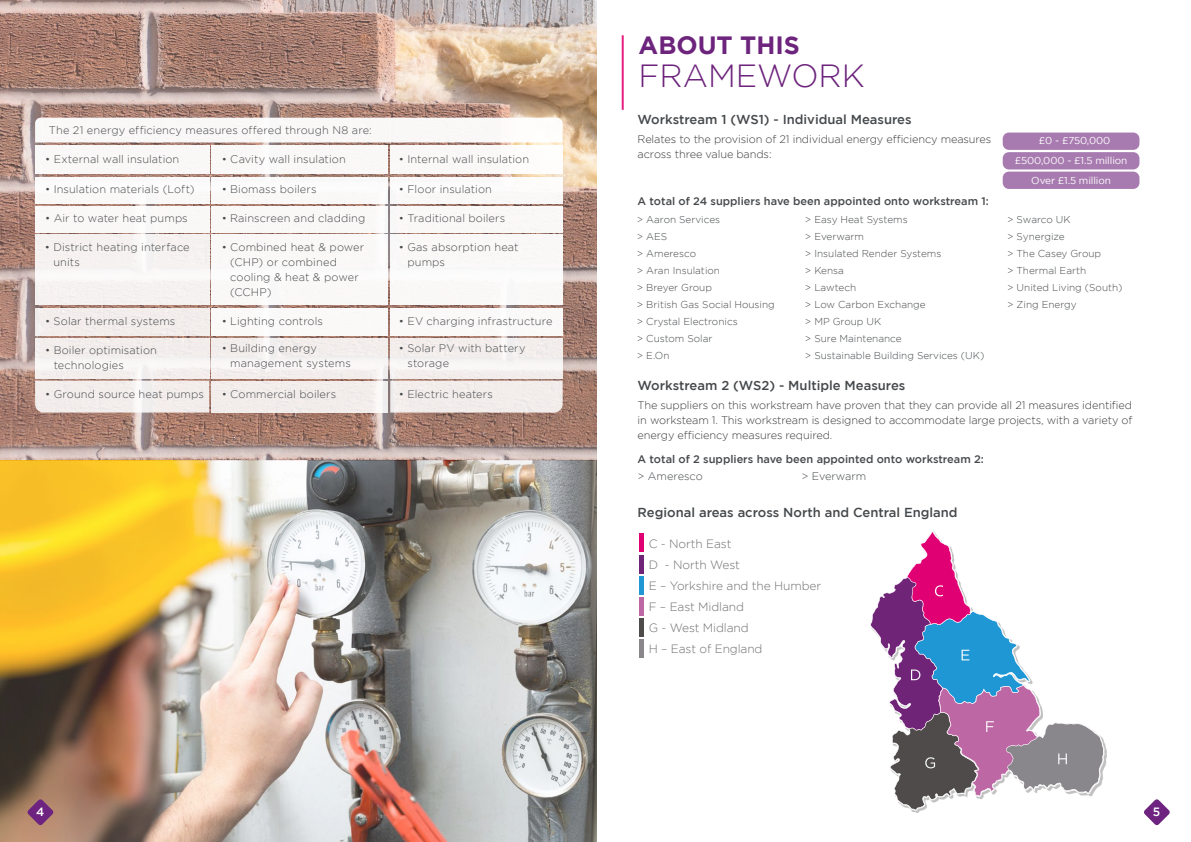
<style>
.page{position:relative;width:1191px;height:842px;background:#fff}
.page>*{position:absolute;margin:0;border:0;box-sizing:border-box;transform-origin:0 0}
.t1{font:300 32px "Gotham";color:#6d247c}
.t2{font:700 25px "Gotham";color:#6d247c}
.t3{font:500 13px "Gotham";color:#46494c}
.t4{font:300 12px/21px "Gotham";letter-spacing:-.01em;color:#71706f}
.t5{font:500 12px "Gotham";color:#fff}
.t6{font:300 11px/15px "Gotham";letter-spacing:.01em;color:#46494c}
.t7{font:300 11px/15px "Gotham";letter-spacing:-.01em;color:#3d3c3b}
.t8{font:500 11px "Gotham";color:#46494c}
.t9{font:300 10px/17px "Gotham";color:#46494c}
.t10{font:10px/20px "Gotham";letter-spacing:-.01em;color:#fff;text-align:center}
</style>
<div class="page">
<hr style="left:621px;top:35px;width:2px;height:75px;background:#e61e80">
<img style="left:0;top:0;width:596px;height:461px">
<div style="left:1002px;top:152px;width:137px;height:17px;background:#a87bb0;border-radius:6px"></div>
<div style="left:1002px;top:133px;width:137px;height:17px;background:#a87bb0;border-radius:6px"></div>
<div style="left:1002px;top:172px;width:137px;height:17px;background:#a87bb0;border-radius:6px"></div>
<div style="left:35px;top:206px;width:174px;height:26px;background:#faf8f7"></div>
<div style="left:35px;top:308px;width:174px;height:28px;background:#f3edeb"></div>
<svg style="left:35px;top:381px;width:174px;height:32px;background:#f1ebe9"></svg>
<div style="left:35px;top:177px;width:174px;height:27px;background:#fff"></div>
<div style="left:35px;top:235px;width:174px;height:70px;background:#f6f2f1"></div>
<div style="left:35px;top:338px;width:174px;height:41px;background:#f4efed"></div>
<div style="left:212px;top:206px;width:176px;height:26px;background:#faf8f7"></div>
<div style="left:212px;top:308px;width:176px;height:28px;background:#fbf9f8"></div>
<div style="left:212px;top:381px;width:176px;height:32px;background:#f3edeb"></div>
<div style="left:212px;top:177px;width:176px;height:27px;background:#fff"></div>
<div style="left:212px;top:235px;width:176px;height:70px;background:#faf8f8"></div>
<div style="left:212px;top:338px;width:176px;height:41px;background:#f4efed"></div>
<svg style="left:35px;top:118px;width:527px;height:56px"></svg>
<div style="left:390px;top:206px;width:172px;height:26px;background:#faf8f7"></div>
<div style="left:390px;top:308px;width:172px;height:28px;background:#faf9f8"></div>
<div style="left:390px;top:381px;width:172px;height:32px;background:#f2edeb"></div>
<div style="left:390px;top:177px;width:172px;height:27px;background:#fff"></div>
<div style="left:390px;top:235px;width:172px;height:70px;background:#faf8f8"></div>
<div style="left:390px;top:338px;width:172px;height:41px;background:#f4efed"></div>
<img style="left:0;top:461px;width:596px;height:381px">
<div style="left:639px;top:556px;width:5px;height:18px;background:#702478"></div>
<div style="left:639px;top:534px;width:5px;height:18px;background:#e00073"></div>
<div style="left:639px;top:576px;width:5px;height:19px;background:#1f97d4"></div>
<div style="left:639px;top:597px;width:5px;height:18px;background:#be67a5"></div>
<div style="left:639px;top:618px;width:5px;height:18px;background:#4f4b4b"></div>
<div style="left:639px;top:639px;width:5px;height:18px;background:#8a878c"></div>
<svg style="left:870px;top:531px;width:234px;height:279px"></svg>
<svg style="left:1144px;top:799px;width:26px;height:26px"></svg>
<svg style="left:27px;top:799px;width:27px;height:26px"></svg>
<p class="t6" style="left:49px;top:122px;width:324px">The 21 energy efficiency measures offered through N8 are:</p>
<p class="t6" style="left:45px;top:152px;width:136px">• External wall insulation</p>
<p class="t6" style="left:45px;top:181px;width:151px">• Insulation materials (Loft)</p>
<p class="t6" style="left:45px;top:210px;width:144px">• Air to water heat pumps</p>
<p class="t6" style="left:222px;top:152px;width:126px">• Cavity wall insulation</p>
<p class="t6" style="left:222px;top:181px;width:96px">• Biomass boilers</p>
<p class="t6" style="left:222px;top:210px;width:145px">• Rainscreen and cladding</p>
<p class="t6" style="left:399px;top:152px;width:132px">• Internal wall insulation</p>
<p class="t6" style="left:399px;top:181px;width:94px">• Floor insulation</p>
<p class="t6" style="left:399px;top:210px;width:108px">• Traditional boilers</p>
<p class="t6" style="left:53px;top:239px;width:138px;text-indent:-9px">• District heating interface units</p>
<p class="t6" style="left:230px;top:239px;width:136px;text-indent:-9px">• Combined heat &amp; power (CHP) or combined cooling &amp; heat &amp; power (CCHP)</p>
<p class="t6" style="left:407px;top:239px;width:113px;text-indent:-9px">• Gas absorption heat pumps</p>
<p class="t6" style="left:45px;top:313px;width:132px">• Solar thermal systems</p>
<p class="t6" style="left:222px;top:314px;width:103px">• Lighting controls</p>
<p class="t6" style="left:399px;top:314px;width:155px">• EV charging infrastructure</p>
<p class="t6" style="left:54px;top:343px;width:105px;text-indent:-9px">• Boiler optimisation technologies</p>
<p class="t6" style="left:45px;top:387px;width:160px">• Ground source heat pumps</p>
<p class="t6" style="left:230px;top:341px;width:122px;text-indent:-9px">• Building energy management systems</p>
<p class="t6" style="left:222px;top:387px;width:116px">• Commercial boilers</p>
<p class="t6" style="left:407px;top:340px;width:120px;text-indent:-9px">• Solar PV with battery storage</p>
<p class="t6" style="left:399px;top:387px;width:95px">• Electric heaters</p>
<h2 class="t2" style="left:638px;top:30px;width:163px">ABOUT THIS</h2>
<h1 class="t1" style="left:638px;top:58px;width:227px">FRAMEWORK</h1>
<p class="t3" style="left:637px;top:112px;width:275px">Workstream 1 (WS1) - Individual Measures</p>
<p class="t7" style="left:637px;top:132px;width:355px">Relates to the provision of 21 individual energy efficiency measures across three value bands:</p>
<p class="t8" style="left:637px;top:195px;width:353px">A total of 24 suppliers have been appointed onto workstream 1:</p>
<p class="t10" style="left:1039px;top:131px;width:73px">£0 - £750,000</p>
<p class="t10" style="left:1015px;top:150px;width:114px">£500,000 - £1.5 million<br>Over £1.5 million</p>
<p class="t9" style="left:637px;top:211px;width:139px">&gt; Aaron Services<br>&gt; AES<br>&gt; Ameresco<br>&gt; Aran Insulation<br>&gt; Breyer Group<br>&gt; British Gas Social Housing &gt; Crystal Electronics<br>&gt; Custom Solar<br>&gt; E.On</p>
<p class="t9" style="left:805px;top:211px;width:181px">&gt; Easy Heat Systems<br>&gt; Everwarm<br>&gt; Insulated Render Systems<br>&gt; Kensa<br>&gt; Lawtech<br>&gt; Low Carbon Exchange<br>&gt; MP Group UK<br>&gt; Sure Maintenance<br>&gt; Sustainable Building Services (UK)</p>
<p class="t9" style="left:1007px;top:211px;width:117px">&gt; Swarco UK<br>&gt; Synergize<br>&gt; The Casey Group<br>&gt; Thermal Earth<br>&gt; United Living (South) &gt; Zing Energy</p>
<p class="t3" style="left:637px;top:378px;width:269px">Workstream 2 (WS2) - Multiple Measures</p>
<p class="t7" style="left:637px;top:397px;width:496px;text-align:justify">The suppliers on this workstream have proven that they can provide all 21 measures identified in worksteam 1. This workstream is designed to accommodate large projects, with a variety of energy efficiency measures required.</p>
<p class="t8" style="left:637px;top:453px;width:348px">A total of 2 suppliers have been appointed onto workstream 2:</p>
<p class="t6" style="left:637px;top:469px;width:67px">&gt; Ameresco</p>
<p class="t6" style="left:801px;top:469px;width:66px">&gt; Everwarm</p>
<p class="t3" style="left:637px;top:505px;width:321px">Regional areas across North and Central England</p>
<p class="t4" style="left:649px;top:533px;width:174px">C - North East<br>D - North West<br>E – Yorkshire and the Humber<br>F – East Midland<br>G - West Midland<br>H – East of England</p>
<p class="t5" style="left:36px;top:805px;width:10px">4</p>
<p class="t5" style="left:1153px;top:805px;width:9px">5</p>
</div>
